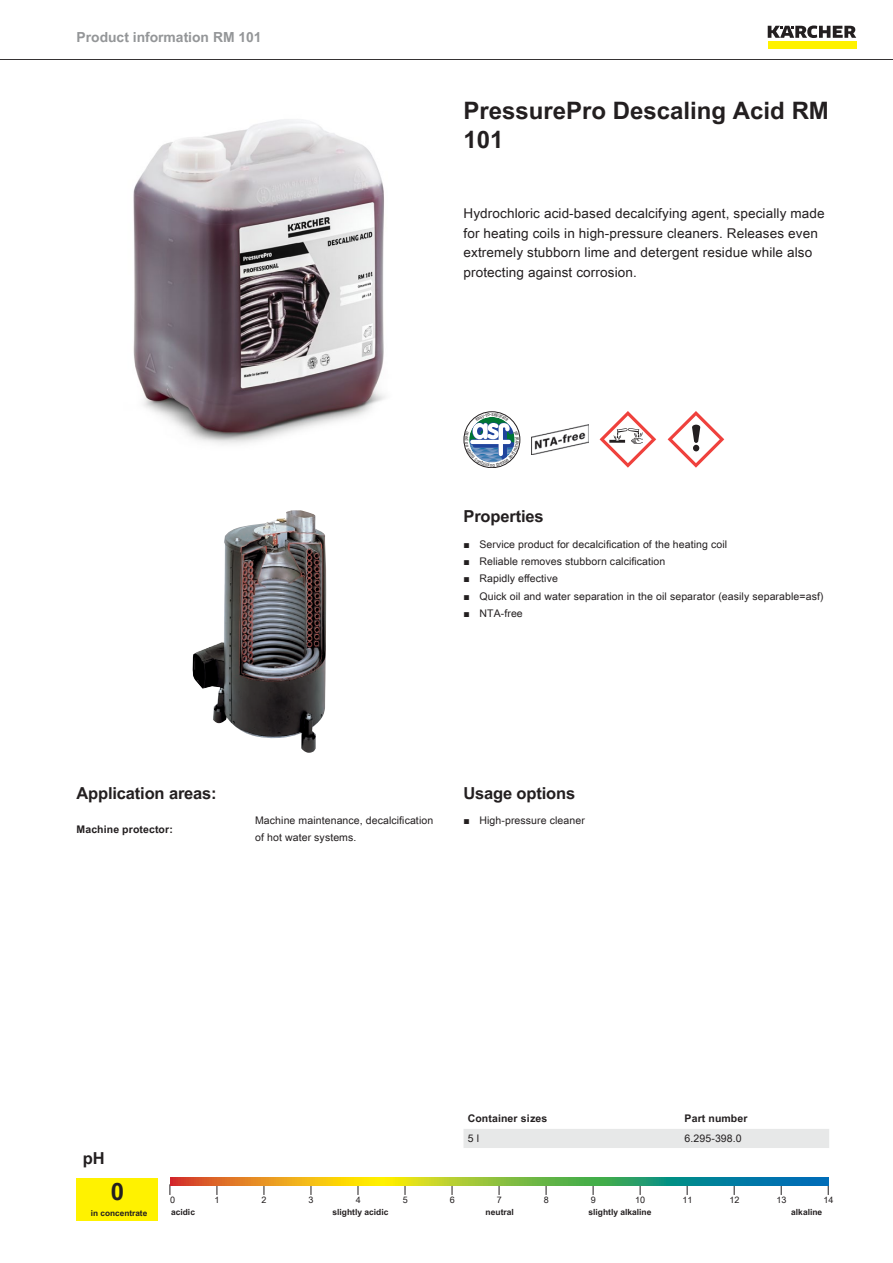
<style>
.page{position:relative;width:893px;height:1263px;background:#fff}
.page>*{position:absolute;margin:0;border:0;box-sizing:border-box;transform-origin:0 0}
.t1{font:700 24px/28.8px "Arial Unicode MS";color:#231f20}
.t2{font:700 16.5px "Arial Unicode MS";letter-spacing:-.01em;color:#231f20}
.t3{font:700 13.8px "Arial Unicode MS";color:#949698}
.t4{font:13.5px/19.5px "Arial Unicode MS";letter-spacing:.01em;color:#231f20}
.t5{font:10.5px/17.2px "Arial Unicode MS";letter-spacing:.01em;color:#231f20}
.t6{font:700 10.5px "Arial Unicode MS";letter-spacing:.01em;color:#231f20}
.t7{font:9px "Arial Unicode MS";color:#231f20}
.t8{font:700 8.4px "Arial Unicode MS";color:#231f20}
.t9{font:700 8.25px "Arial Unicode MS";color:#231f20}
.s1{font-family:"Arial"}
</style>
<div class="page">
<hr style="left:0;top:59px;width:893px;height:1px;background:#231f20">
<div style="left:768px;top:42px;width:88px;height:7px;background:#fff200"></div>
<svg style="left:768px;top:26px;width:88px;height:12px"></svg>
<img style="left:133px;top:119px;width:252px;height:326px">
<img style="left:531px;top:424px;width:57px;height:30px">
<svg style="left:600px;top:411px;width:56px;height:57px"></svg>
<svg style="left:668px;top:411px;width:56px;height:57px"></svg>
<img style="left:192px;top:510px;width:134px;height:243px">
<div style="left:77px;top:1178px;width:81px;height:42px;background:#fff200"></div>
<svg style="left:170px;top:1178px;width:658px;height:8px;background:#82a14b"></svg>
<div style="left:463px;top:1129px;width:366px;height:19px;background:#e7e8e8"></div>
<svg style="left:464px;top:412px;width:56px;height:56px"></svg>
<h3 class="t3" style="left:77px;top:27px;width:187px">Product information RM 101</h3>
<h1 class="t1" style="left:463px;top:97px;width:367px">PressurePro Descaling Acid RM<br>101</h1>
<p class="t4" style="left:463px;top:203px;width:363px">Hydrochloric acid-based decalcifying agent, specially made for heating coils in high-pressure cleaners. Releases even extremely stubborn lime and detergent residue while also protecting against corrosion.</p>
<h2 class="t2" style="left:463px;top:504px;width:82px">Properties</h2>
<p class="t5" style="left:463px;top:535px;width:265px"><span class="s1">■</span> Service product for decalcification of the heating coil</p>
<p class="t5" style="left:463px;top:553px;width:203px"><span class="s1">■</span> Reliable removes stubborn calcification</p>
<p class="t5" style="left:463px;top:570px;width:96px"><span class="s1">■</span> Rapidly effective</p>
<p class="t5" style="left:463px;top:587px;width:362px"><span class="s1">■</span> Quick oil and water separation in the oil separator (easily separable=asf)</p>
<p class="t5" style="left:463px;top:604px;width:61px"><span class="s1">■</span> NTA-free</p>
<h2 class="t2" style="left:77px;top:780px;width:142px">Application areas:</h2>
<p class="t6" style="left:77px;top:821px;width:98px">Machine protector:</p>
<p class="t5" style="left:255px;top:811px;width:180px">Machine maintenance, decalcification of hot water systems.</p>
<h2 class="t2" style="left:463px;top:780px;width:113px">Usage options</h2>
<p class="t5" style="left:463px;top:812px;width:123px"><span class="s1">■</span> High-pressure cleaner</p>
<h2 class="t2" style="left:83px;top:1146px;width:23px">pH</h2>
<p class="t6" style="left:468px;top:1111px;width:81px">Container sizes</p>
<p class="t6" style="left:685px;top:1111px;width:64px">Part number</p>
<p class="t5" style="left:468px;top:1129px;width:13px">5 l</p>
<p class="t5" style="left:685px;top:1129px;width:59px">6.295-398.0</p>
<h1 class="t1" style="left:111px;top:1178px;width:15px">0</h1>
<p class="t7" style="left:170px;top:1193px;width:7px">0</p>
<p class="t7" style="left:215px;top:1193px;width:7px">1</p>
<p class="t7" style="left:262px;top:1193px;width:7px">2</p>
<p class="t7" style="left:309px;top:1193px;width:7px">3</p>
<p class="t7" style="left:356px;top:1193px;width:7px">4</p>
<p class="t7" style="left:403px;top:1193px;width:7px">5</p>
<p class="t7" style="left:450px;top:1193px;width:7px">6</p>
<p class="t7" style="left:497px;top:1193px;width:7px">7</p>
<p class="t7" style="left:544px;top:1193px;width:7px">8</p>
<p class="t7" style="left:591px;top:1193px;width:7px">9</p>
<p class="t7" style="left:635px;top:1193px;width:12px">10</p>
<p class="t7" style="left:682px;top:1193px;width:12px">11</p>
<p class="t7" style="left:729px;top:1193px;width:12px">12</p>
<p class="t7" style="left:776px;top:1193px;width:12px">13</p>
<p class="t7" style="left:823px;top:1193px;width:12px">14</p>
<p class="t9" style="left:91px;top:1207px;width:58px">in concentrate</p>
<p class="t8" style="left:171px;top:1206px;width:25px">acidic</p>
<p class="t8" style="left:333px;top:1206px;width:57px">slightly acidic</p>
<p class="t8" style="left:486px;top:1206px;width:30px">neutral</p>
<p class="t8" style="left:589px;top:1206px;width:64px">slightly alkaline</p>
<p class="t8" style="left:791px;top:1206px;width:33px">alkaline</p>
</div>
